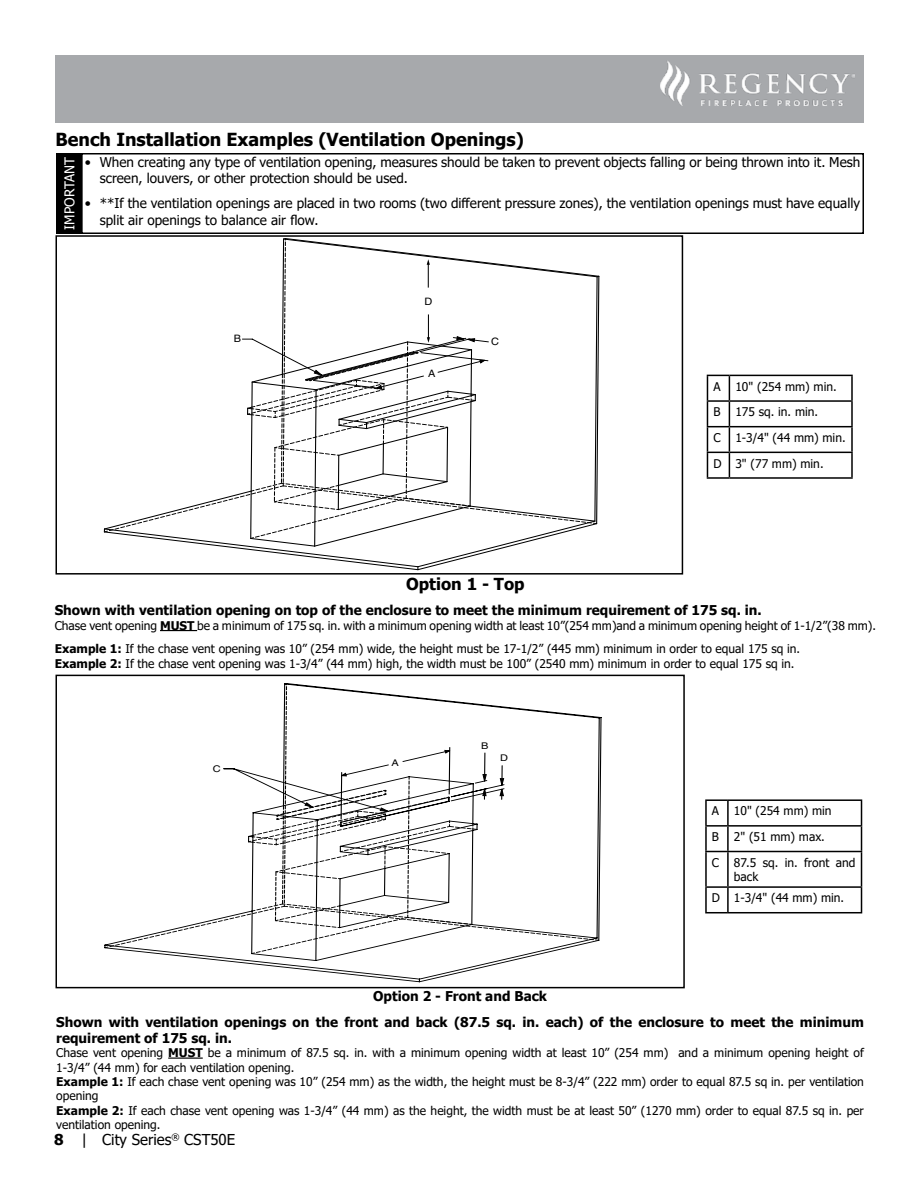
<style>
.page{position:relative;width:918px;height:1188px;background:#fff}
.page>*{position:absolute;margin:0;border:0;box-sizing:border-box;transform-origin:0 0}
.t1{font:700 18px "Tahoma";color:#000}
.t2{font:700 16.5px "Tahoma";color:#000}
.t3{font:15px "Tahoma";color:#000}
.t4{font:13.5px/16.2px "Tahoma";color:#000}
.t5{font:700 13.5px/25.2px "Tahoma";color:#000;text-align:center}
.t6{font:13.5px "Tahoma";color:#fff}
.t7{font:12px/25.7px "Tahoma";color:#000}
.t8{font:10.2px "Helvetica";color:#000;scale:1.07 1}
.t9{font:9.15px "Helvetica";color:#000;scale:1.2 1}
.s1{font-weight:700}
</style>
<div class="page">
<div style="left:56px;top:55px;width:808px;height:67px;background:#a7a9ac"></div>
<img style="left:661px;top:61px;width:194px;height:45px">
<hr style="left:160px;top:630px;width:37px;height:1px;background:#000">
<div style="left:56px;top:153px;width:27px;height:81px;background:#000"></div>
<div style="left:81px;top:153px;width:783px;height:81px;border:2px solid #000"></div>
<svg style="left:103px;top:238px;width:497px;height:333px"></svg>
<div style="left:56px;top:235px;width:627px;height:340px;border:2px solid #000"></div>
<hr style="left:729px;top:375px;width:124px;height:1px;background:#000">
<hr style="left:851px;top:376px;width:2px;height:24px;background:#000">
<hr style="left:729px;top:400px;width:124px;height:2px;background:#000">
<hr style="left:851px;top:402px;width:2px;height:24px;background:#000">
<hr style="left:729px;top:426px;width:124px;height:1px;background:#000">
<hr style="left:851px;top:427px;width:2px;height:25px;background:#000">
<hr style="left:729px;top:452px;width:124px;height:1px;background:#000">
<svg style="left:707px;top:375px;width:23px;height:102px"></svg>
<hr style="left:851px;top:453px;width:2px;height:24px;background:#000">
<hr style="left:707px;top:477px;width:22px;height:2px;background:#000">
<hr style="left:729px;top:477px;width:124px;height:2px;background:#000">
<svg style="left:159px;top:716px;width:443px;height:267px"></svg>
<svg style="left:104px;top:683px;width:495px;height:271px"></svg>
<div style="left:56px;top:675px;width:629px;height:313px;border:2px solid #000"></div>
<hr style="left:168px;top:1058px;width:35px;height:1px;background:#000">
<hr style="left:705px;top:799px;width:23px;height:2px;background:#000">
<hr style="left:705px;top:801px;width:2px;height:24px;background:#000">
<hr style="left:728px;top:799px;width:134px;height:2px;background:#000">
<hr style="left:727px;top:801px;width:2px;height:24px;background:#000">
<hr style="left:705px;top:825px;width:23px;height:2px;background:#000">
<hr style="left:705px;top:827px;width:2px;height:24px;background:#000">
<hr style="left:728px;top:825px;width:134px;height:2px;background:#000">
<hr style="left:727px;top:827px;width:2px;height:24px;background:#000">
<svg style="left:861px;top:801px;width:1px;height:50px"></svg>
<svg style="left:705px;top:851px;width:23px;height:1px"></svg>
<hr style="left:705px;top:852px;width:2px;height:34px;background:#000">
<hr style="left:728px;top:851px;width:134px;height:1px;background:#000">
<hr style="left:727px;top:852px;width:2px;height:34px;background:#000">
<hr style="left:861px;top:852px;width:1px;height:34px;background:#000">
<hr style="left:705px;top:886px;width:23px;height:2px;background:#000">
<hr style="left:705px;top:888px;width:2px;height:24px;background:#000">
<hr style="left:728px;top:886px;width:134px;height:2px;background:#000">
<hr style="left:727px;top:888px;width:2px;height:24px;background:#000">
<svg style="left:861px;top:888px;width:1px;height:24px"></svg>
<svg style="left:705px;top:912px;width:23px;height:1px"></svg>
<hr style="left:728px;top:912px;width:134px;height:1px;background:#000">
<h1 class="t1" style="left:56px;top:126px;width:470px">Bench Installation Examples (Ventilation Openings)</h1>
<p class="t6" style="left:61px;top:230px;width:74px;rotate:-90deg">IMPORTANT</p>
<p class="t4" style="left:100px;top:155px;width:762px;text-indent:-15px">• When creating any type of ventilation opening, measures should be taken to prevent objects falling or being thrown into it. Mesh screen, louvers, or other protection should be used.</p>
<p class="t4" style="left:100px;top:196px;width:762px;text-indent:-15px">• **If the ventilation openings are placed in two rooms (two different pressure zones), the ventilation openings must have equally split air openings to balance air flow.</p>
<p class="t8" style="left:425px;top:295px;width:9px">D</p>
<p class="t8" style="left:234px;top:333px;width:8px">B</p>
<p class="t8" style="left:491px;top:335px;width:9px">C</p>
<p class="t8" style="left:428px;top:367px;width:8px">A</p>
<p class="t7" style="left:713px;top:374px;width:134px">A 10" (254 mm) min.<br>B 175 sq. in. min.<br>C 1-3/4" (44 mm) min.<br>D 3" (77 mm) min.</p>
<h2 class="t2" style="left:406px;top:573px;width:120px">Option 1 - Top</h2>
<p class="t5" style="left:55px;top:598px;width:709px">Shown with ventilation opening on top of the enclosure to meet the minimum requirement of 175 sq. in.</p>
<p class="t7" style="left:55px;top:614px;width:823px;line-height:23.4px">Chase vent opening <span class="s1">MUST</span> be a minimum of 175 sq. in. with a minimum opening width at least 10”(254 mm)and a minimum opening height of 1-1/2”(38 mm).<br><span class="s1">Example 1:</span> If the chase vent opening was 10” (254 mm) wide, the height must be 17-1/2” (445 mm) minimum in order to equal 175 sq in.</p>
<p class="t7" style="left:55px;top:651px;width:741px"><span class="s1">Example 2:</span> If the chase vent opening was 1-3/4” (44 mm) high, the width must be 100” (2540 mm) minimum in order to equal 175 sq in.</p>
<p class="t9" style="left:213px;top:764px;width:8px">C</p>
<p class="t9" style="left:391px;top:758px;width:8px">A</p>
<p class="t9" style="left:481px;top:741px;width:8px">B</p>
<p class="t9" style="left:500px;top:752px;width:8px">D</p>
<p class="t7" style="left:712px;top:799px;width:145px">A 10" (254 mm) min<br>B 2" (51 mm) max.<br>C 87.5 sq. in. front and</p>
<p class="t7" style="left:712px;top:867px;width:134px;line-height:21.1px;text-indent:22px">back<br>D 1-3/4" (44 mm) min.</p>
<p class="t5" style="left:56px;top:985px;width:809px">Option 2 - Front and Back<br>Shown with ventilation openings on the front and back (87.5 sq. in. each) of the enclosure to meet the minimum</p>
<p class="t5" style="left:56px;top:1026px;width:177px">requirement of 175 sq. in.</p>
<p class="t7" style="left:56px;top:1046px;width:809px;line-height:14.4px">Chase vent opening <span class="s1">MUST</span> be a minimum of 87.5 sq. in. with a minimum opening width at least 10” (254 mm) and a minimum opening height of 1-3/4” (44 mm) for each ventilation opening.<br><span class="s1">Example 1:</span> If each chase vent opening was 10” (254 mm) as the width, the height must be 8-3/4” (222 mm) order to equal 87.5 sq in. per ventilation opening<br><span class="s1">Example 2:</span> If each chase vent opening was 1-3/4” (44 mm) as the height, the width must be at least 50” (1270 mm) order to equal 87.5 sq in. per ventilation opening.</p>
<p class="t3" style="left:54px;top:1130px;width:183px"><span class="s1">8</span> | City Series<sup>®</sup> CST50E</p>
</div>
